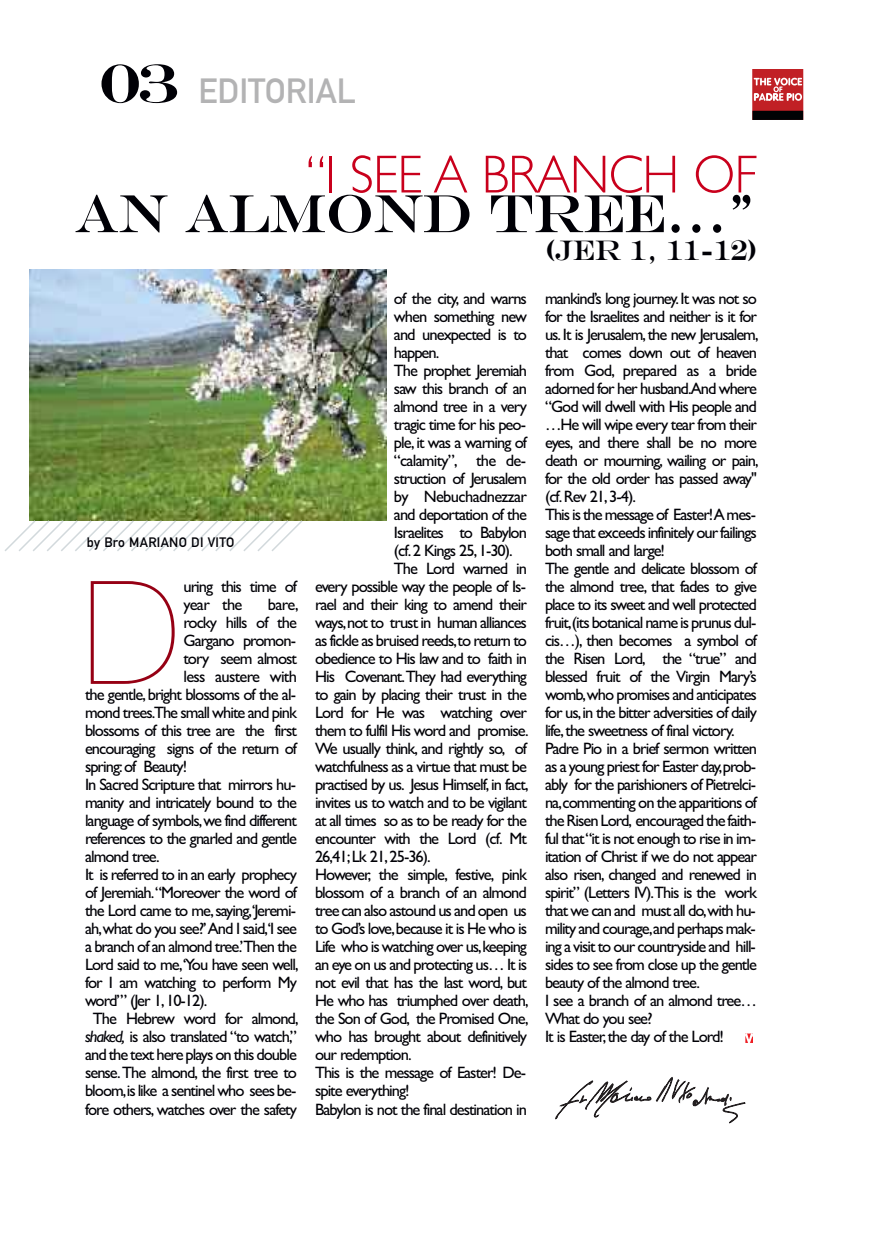
<style>
.page{position:relative;width:876px;height:1238px;background:#fff}
.page>*{position:absolute;margin:0;border:0;box-sizing:border-box;transform-origin:0 0}
.t1{font:200 143.85px "Helvetica Neue";color:#960014;scale:1.05 1}
.t2{font:300 53.85px "Gill Sans";letter-spacing:-.015em;color:#c9001c;scale:.95 1}
.t3{font:53.85px "Engravers";letter-spacing:-.02em;color:#000006;scale:.95 1}
.t4{font:700 34.5px "DIN Alternate";color:#b3b3b4}
.t5{font:28.35px "Engravers";letter-spacing:-.02em;color:#000006;scale:.95 1}
.t6{font:16.5px/18px "Gill Sans";letter-spacing:-.06em;color:#000006}
.t7{font:16.5px "Gill Sans";letter-spacing:-.04em;color:#000006}
.t8{font:700 13.5px "DIN Alternate";letter-spacing:.025em;color:#000006}
.s1{font-family:"Engravers";font-weight:400;font-size:54.9px;color:#000006}
.s2{font-style:italic}
</style>
<div class="page">
<svg style="left:746px;top:1033px;width:7px;height:9px"></svg>
<img style="left:30px;top:270px;width:356px;height:251px">
<div style="left:752px;top:69px;width:51px;height:51px;background:#c12025"></div>
<div style="left:752px;top:111px;width:51px;height:9px;background:#010204"></div>
<svg style="left:754px;top:78px;width:48px;height:23px"></svg>
<svg style="left:555px;top:1077px;width:190px;height:46px"></svg>
<svg style="left:4px;top:518px;width:300px;height:33px"></svg>
<h3 class="t4" style="left:99px;top:71px;width:259px"><span class="s1">03</span> EDITORIAL</h3>
<h2 class="t2" style="left:306px;top:142px;width:476px">“I SEE A BRANCH OF</h2>
<h2 class="t3" style="left:74px;top:182px;width:720px">AN ALMOND TREE…”</h2>
<h3 class="t5" style="left:545px;top:234px;width:224px">(JER 1, 11-12)</h3>
<p class="t8" style="left:87px;top:534px;width:149px">by Bro MARIANO DI VITO</p>
<h1 class="t1" style="left:83px;top:550px;width:95px">D</h1>
<p class="t6" style="left:183px;top:577px;width:115px">uring this time of year the</p>
<p class="t6" style="left:268px;top:595px;width:32px">bare,</p>
<p class="t6" style="left:183px;top:613px;width:115px">rocky hills of the</p>
<p class="t6" style="left:183px;top:631px;width:114px">Gargano promon-</p>
<p class="t6" style="left:183px;top:649px;width:115px">tory seem almost</p>
<p class="t6" style="left:183px;top:667px;width:115px">less austere with</p>
<p class="t6" style="left:85px;top:685px;width:212px">the gentle, bright blossoms of the al-</p>
<p class="t6" style="left:85px;top:703px;width:213px">mond trees.The small white and pink</p>
<p class="t6" style="left:85px;top:721px;width:213px">blossoms of this tree are the first</p>
<p class="t6" style="left:85px;top:739px;width:213px">encouraging signs of the return of</p>
<p class="t6" style="left:85px;top:757px;width:104px">spring:of Beauty!</p>
<p class="t6" style="left:85px;top:775px;width:212px">In Sacred Scripture that mirrors hu-</p>
<p class="t6" style="left:85px;top:793px;width:213px">manity and intricately bound to the</p>
<p class="t6" style="left:85px;top:811px;width:213px">language of symbols,we find different</p>
<p class="t6" style="left:85px;top:829px;width:213px">references to the gnarled and gentle</p>
<p class="t6" style="left:85px;top:847px;width:76px">almond tree.</p>
<p class="t6" style="left:85px;top:865px;width:213px">It is referred to in an early prophecy</p>
<p class="t6" style="left:85px;top:883px;width:213px">of Jeremiah.“Moreover the word of</p>
<p class="t6" style="left:85px;top:901px;width:212px">the Lord came to me,saying,‘Jeremi-</p>
<p class="t6" style="left:85px;top:919px;width:213px">ah,what do you see?’And I said,‘I see</p>
<p class="t6" style="left:85px;top:937px;width:213px">a branch of an almond tree.’Then the</p>
<p class="t6" style="left:85px;top:955px;width:215px">Lord said to me,‘You have seen well,</p>
<p class="t6" style="left:85px;top:973px;width:213px">for I am watching to perform My</p>
<p class="t6" style="left:85px;top:991px;width:124px">word’” (Jer 1,10-12).</p>
<p class="t6" style="left:93px;top:1009px;width:207px">The Hebrew word for almond,</p>
<p class="t6" style="left:85px;top:1027px;width:213px"><span class="s2">shaked,</span> is also translated “to watch,”</p>
<p class="t6" style="left:85px;top:1045px;width:213px">and the text here plays on this double</p>
<p class="t6" style="left:85px;top:1063px;width:213px">sense.The almond, the first tree to</p>
<p class="t6" style="left:85px;top:1081px;width:213px">bloom,is like a sentinel who sees be-</p>
<p class="t6" style="left:85px;top:1099px;width:213px">fore others, watches over the safety</p>
<p class="t6" style="left:394px;top:289px;width:135px">of the city, and warns</p>
<p class="t6" style="left:394px;top:307px;width:135px">when something new</p>
<p class="t6" style="left:394px;top:325px;width:135px">and unexpected is to</p>
<p class="t6" style="left:394px;top:343px;width:47px">happen.</p>
<p class="t6" style="left:394px;top:361px;width:135px">The prophet Jeremiah</p>
<p class="t6" style="left:394px;top:379px;width:135px">saw this branch of an</p>
<p class="t6" style="left:394px;top:397px;width:135px">almond tree in a very</p>
<p class="t6" style="left:394px;top:415px;width:134px">tragic time for his peo-</p>
<p class="t6" style="left:394px;top:433px;width:135px">ple, it was a warning of</p>
<p class="t6" style="left:394px;top:451px;width:134px">“calamity”, the de-</p>
<p class="t6" style="left:394px;top:469px;width:135px">struction of Jerusalem</p>
<p class="t7" style="left:394px;top:487px;width:135px">by Nebuchadnezzar</p>
<p class="t6" style="left:394px;top:505px;width:135px">and deportation of the</p>
<p class="t6" style="left:394px;top:523px;width:135px">Israelites to Babylon</p>
<p class="t6" style="left:394px;top:541px;width:120px">(cf.2 Kings 25,1-30).</p>
<p class="t6" style="left:394px;top:559px;width:135px">The Lord warned in</p>
<p class="t6" style="left:315px;top:577px;width:212px">every possible way the people of Is-</p>
<p class="t6" style="left:315px;top:595px;width:213px">rael and their king to amend their</p>
<p class="t6" style="left:315px;top:613px;width:213px">ways,not to trust in human alliances</p>
<p class="t6" style="left:315px;top:631px;width:213px">as fickle as bruised reeds,to return to</p>
<p class="t6" style="left:315px;top:649px;width:213px">obedience to His law and to faith in</p>
<p class="t6" style="left:315px;top:667px;width:213px">His Covenant.They had everything</p>
<p class="t6" style="left:315px;top:685px;width:213px">to gain by placing their trust in the</p>
<p class="t6" style="left:315px;top:703px;width:213px">Lord for He was watching over</p>
<p class="t6" style="left:315px;top:721px;width:215px">them to fulfil His word and promise.</p>
<p class="t6" style="left:315px;top:739px;width:213px">We usually think, and rightly so, of</p>
<p class="t6" style="left:315px;top:757px;width:213px">watchfulness as a virtue that must be</p>
<p class="t6" style="left:315px;top:775px;width:215px">practised by us. Jesus Himself,in fact,</p>
<p class="t6" style="left:315px;top:793px;width:213px">invites us to watch and to be vigilant</p>
<p class="t6" style="left:315px;top:811px;width:213px">at all times so as to be ready for the</p>
<p class="t6" style="left:315px;top:829px;width:213px">encounter with the Lord (cf. Mt</p>
<p class="t6" style="left:315px;top:847px;width:117px">26,41;Lk 21,25-36).</p>
<p class="t6" style="left:315px;top:865px;width:213px">However, the simple, festive, pink</p>
<p class="t6" style="left:315px;top:883px;width:213px">blossom of a branch of an almond</p>
<p class="t6" style="left:315px;top:901px;width:213px">tree can also astound us and open us</p>
<p class="t6" style="left:315px;top:919px;width:213px">to God’s love,because it is He who is</p>
<p class="t6" style="left:315px;top:937px;width:213px">Life who is watching over us,keeping</p>
<p class="t6" style="left:315px;top:955px;width:213px">an eye on us and protecting us… It is</p>
<p class="t6" style="left:315px;top:973px;width:213px">not evil that has the last word, but</p>
<p class="t6" style="left:315px;top:991px;width:215px">He who has triumphed over death,</p>
<p class="t6" style="left:315px;top:1009px;width:215px">the Son of God, the Promised One,</p>
<p class="t6" style="left:315px;top:1027px;width:213px">who has brought about definitively</p>
<p class="t6" style="left:315px;top:1045px;width:98px">our redemption.</p>
<p class="t6" style="left:315px;top:1063px;width:212px">This is the message of Easter! De-</p>
<p class="t6" style="left:315px;top:1081px;width:96px">spite everything!</p>
<p class="t6" style="left:315px;top:1099px;width:213px">Babylon is not the final destination in</p>
<p class="t6" style="left:545px;top:289px;width:215px">mankind’s long journey.It was not so for the Israelites and neither is it for us. It is Jerusalem, the new Jerusalem, that comes down out of heaven from God, prepared as a bride adorned for her husband.And where “God will dwell with His people and …He will wipe every tear from their eyes, and there shall be no more death or mourning, wailing or pain, for the old order has passed away" (cf.Rev 21,3-4).<br>This is the message of Easter!A mes&shy;sage that exceeds infinitely our failings both small and large!<br>The gentle and delicate blossom of the almond tree, that fades to give place to its sweet and well protected fruit,(its botanical name is prunus dul&shy;cis…), then becomes a symbol of the Risen Lord, the “true” and blessed fruit of the Virgin Mary’s womb,who promises and anticipates for us,in the bitter adversities of daily life,the sweetness of final victory.<br>Padre Pio in a brief sermon written as a young priest for Easter day,prob&shy;ably for the parishioners of Pietrelci&shy;na,commenting on the apparitions of the Risen Lord, encouraged the faith&shy;ful that“it is not enough to rise in im&shy;itation of Christ if we do not appear also risen, changed and renewed in spirit” (Letters IV).This is the work that we can and must all do,with hu&shy;mility and courage,and perhaps mak&shy;ing a visit to our countryside and hill&shy;sides to see from close up the gentle beauty of the almond tree.<br>I see a branch of an almond tree… What do you see?<br>It is Easter,the day of the Lord!</p>
</div>
